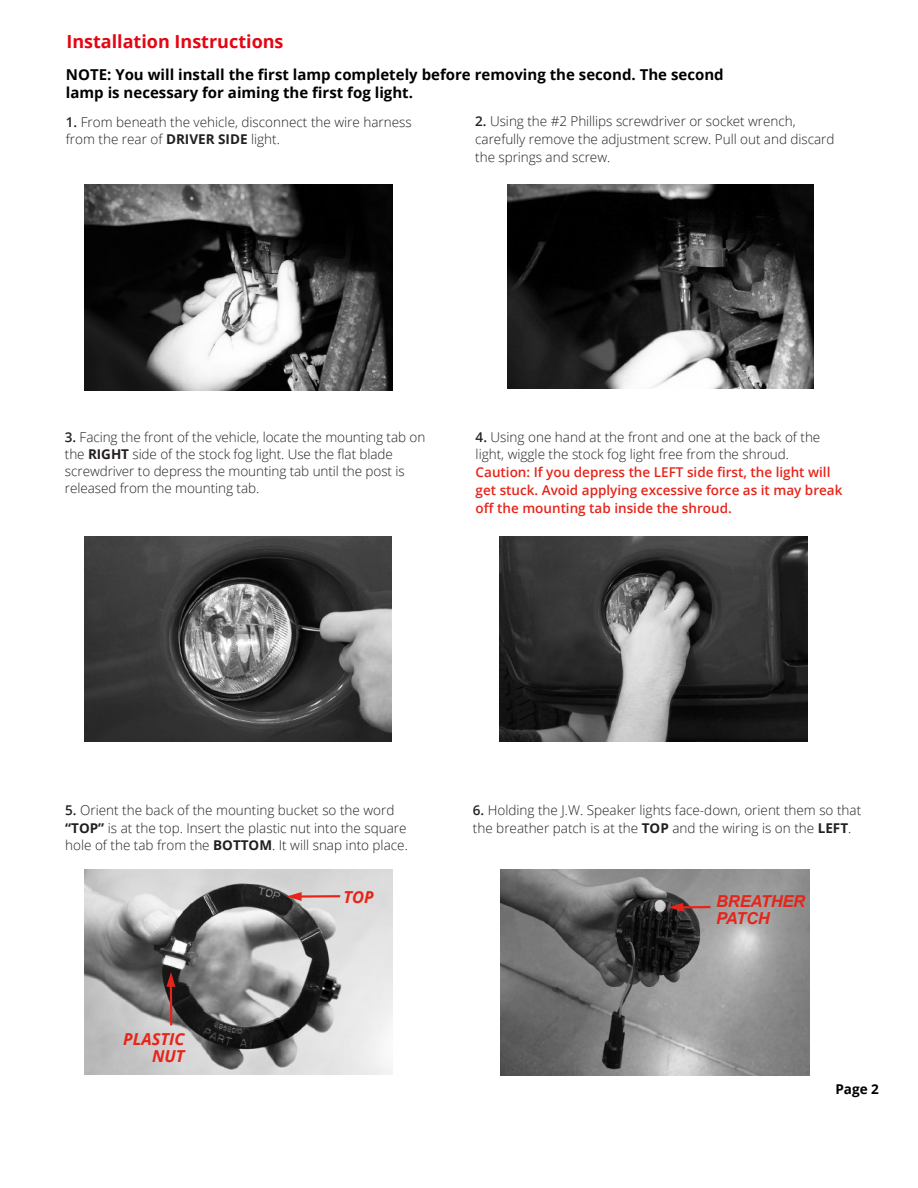
<style>
.page{position:relative;width:918px;height:1188px;background:#fff}
.page>*{position:absolute;margin:0;border:0;box-sizing:border-box;transform-origin:0 0}
.t1{font:700 18px "Open Sans";color:#e30613}
.t2{font:italic 700 16.5px/16.5px "Arial";letter-spacing:-.015em;color:#e72419}
.t3{font:italic 700 16.5px/16.5px "Open Sans";color:#e72419;text-align:right}
.t4{font:700 15px/18px "Open Sans";color:#000}
.t5{font:300 13.5px/17.2px "Open Sans";color:#231f20}
.t6{font:600 13.5px/18px "Open Sans";color:#e72419}
.t7{font:700 13.5px "Open Sans";color:#000}
.s1{font-weight:600}
.s2{font-weight:700}
</style>
<div class="page">
<img style="left:84px;top:185px;width:308px;height:205px">
<img style="left:507px;top:184px;width:306px;height:204px">
<img style="left:84px;top:536px;width:308px;height:205px">
<img style="left:499px;top:536px;width:308px;height:205px">
<img style="left:501px;top:870px;width:308px;height:206px">
<svg style="left:668px;top:903px;width:43px;height:9px"></svg>
<img style="left:84px;top:869px;width:308px;height:206px">
<svg style="left:166px;top:972px;width:9px;height:53px"></svg>
<svg style="left:287px;top:892px;width:53px;height:9px"></svg>
<h1 class="t1" style="left:66px;top:28px;width:219px">Installation Instructions</h1>
<p class="t4" style="left:66px;top:65px;width:659px">NOTE: You will install the first lamp completely before removing the second. The second lamp is necessary for aiming the first fog light.</p>
<p class="t5" style="left:66px;top:113px;width:347px"><span class="s1">1.</span> From beneath the vehicle, disconnect the wire harness from the rear of <span class="s2">DRIVER SIDE</span> light.</p>
<p class="t5" style="left:475px;top:112px;width:361px;line-height:18px"><span class="s1">2.</span> Using the #2 Phillips screwdriver or socket wrench, carefully remove the adjustment screw. Pull out and discard the springs and screw.</p>
<p class="t5" style="left:65px;top:428px;width:362px"><span class="s1">3.</span> Facing the front of the vehicle, locate the mounting tab on the <span class="s2">RIGHT</span> side of the stock fog light. Use the flat blade screwdriver to depress the mounting tab until the post is released from the mounting tab.</p>
<p class="t5" style="left:476px;top:428px;width:346px"><span class="s1">4.</span> Using one hand at the front and one at the back of the light, wiggle the stock fog light free from the shroud.</p>
<p class="t6" style="left:476px;top:463px;width:368px">Caution: If you depress the LEFT side first, the light will get stuck. Avoid applying excessive force as it may break off the mounting tab inside the shroud.</p>
<p class="t5" style="left:65px;top:801px;width:344px"><span class="s1">5.</span> Orient the back of the mounting bucket so the word <span class="s2">“TOP”</span> is at the top. Insert the plastic nut into the square hole of the tab from the <span class="s2">BOTTOM</span>. It will snap into place.</p>
<p class="t5" style="left:473px;top:801px;width:390px"><span class="s1">6.</span> Holding the J.W. Speaker lights face-down, orient them so that the breather patch is at the <span class="s2">TOP</span> and the wiring is on the <span class="s2">LEFT</span>.</p>
<p class="t3" style="left:123px;top:1031px;width:63px">PLASTIC<br>NUT</p>
<p class="t3" style="left:343px;top:888px;width:32px">TOP</p>
<p class="t2" style="left:716px;top:894px;width:90px">BREATHER<br>PATCH</p>
<p class="t7" style="left:835px;top:1079px;width:45px">Page 2</p>
</div>
